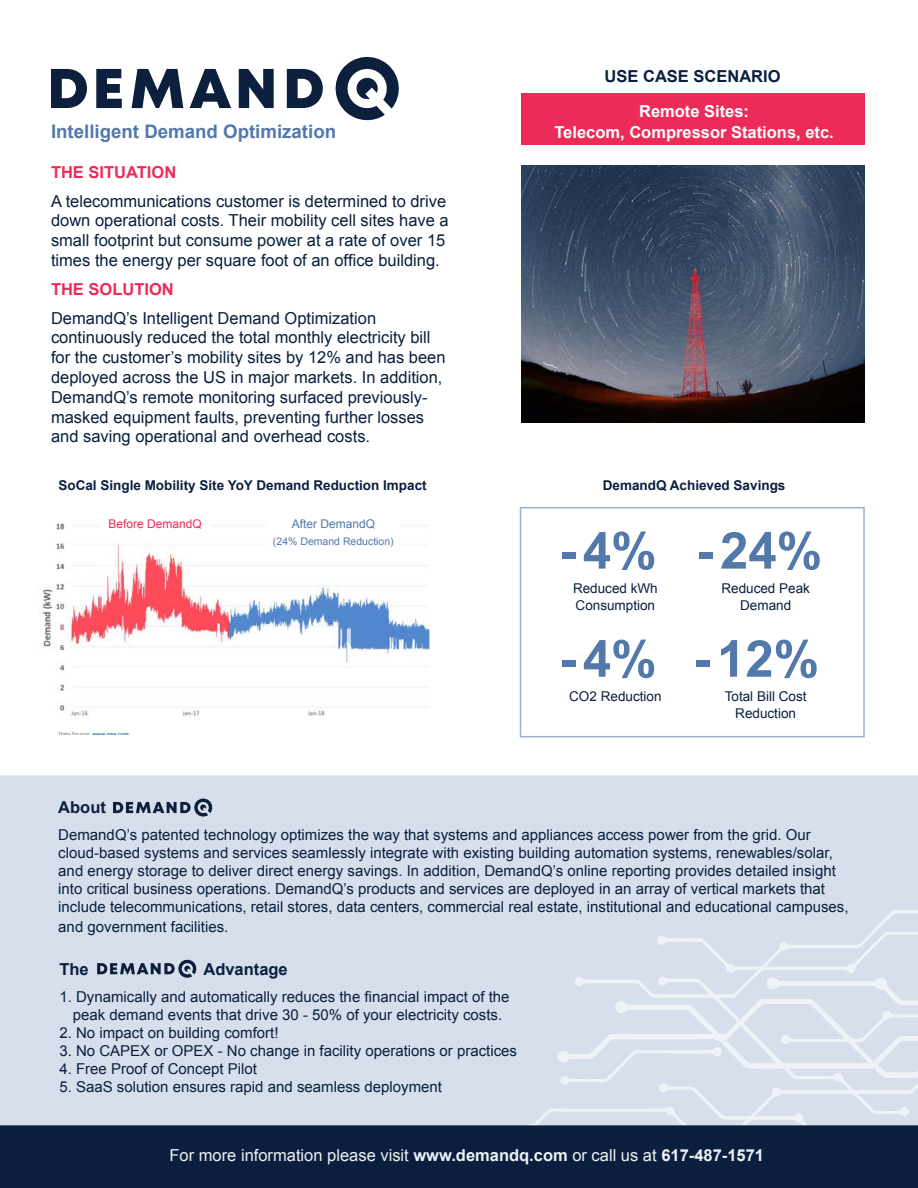
<style>
.page{position:relative;width:918px;height:1188px;background:#fff}
.page>*{position:absolute;margin:0;border:0;box-sizing:border-box;transform-origin:0 0}
.t1{font:700 51px/108.1px "Arial";color:#5378aa}
.t2{font:700 18.6px "Arial";color:#5378aa}
.t3{font:16.5px/19.8px "Arial";color:#0a1f3e}
.t4{font:16.5px "Arial";color:#edf2f5}
.t5{font:700 16.5px/21px "Arial";color:#fff;text-align:center}
.t6{font:700 16.5px "Arial";color:#0a1f3e}
.t7{font:700 16.5px "Arial";color:#ed2b59}
.t8{font:15px/18px "Arial";color:#0a1f3e}
.t9{font:13.5px/16.2px "Arial";color:#0a1f3e;text-align:center}
.t10{font:700 13.5px "Arial";color:#0a1f3e}
.t11{font:12px "Arial";color:#ed2b59}
.t12{font:12px "Arial";color:#5378aa}
.t13{font:10.5px "Arial";color:#5378aa}
.s1{font-weight:700}
</style>
<div class="page">
<svg style="left:520px;top:507px;width:345px;height:230px"></svg>
<div style="left:0;top:1125px;width:918px;height:63px;background:#0a1f3e"></div>
<img style="left:40px;top:523px;width:390px;height:212px">
<div style="left:0;top:775px;width:918px;height:350px;background:#d6dfeb"></div>
<svg style="left:528px;top:910px;width:390px;height:215px;background:#d9e1ec"></svg>
<svg style="left:766px;top:978px;width:152px;height:27px"></svg>
<svg style="left:560px;top:1047px;width:162px;height:38px;background:#d9e1ec"></svg>
<svg style="left:113px;top:799px;width:99px;height:18px;background:#8b97aa"></svg>
<svg style="left:97px;top:960px;width:99px;height:18px;background:#8b97aa"></svg>
<div style="left:521px;top:93px;width:344px;height:52px;background:#ed2b59"></div>
<svg style="left:51px;top:69px;width:36px;height:39px"></svg>
<svg style="left:96px;top:69px;width:26px;height:39px"></svg>
<svg style="left:132px;top:69px;width:51px;height:39px"></svg>
<svg style="left:190px;top:69px;width:41px;height:39px"></svg>
<svg style="left:239px;top:69px;width:35px;height:39px"></svg>
<svg style="left:287px;top:69px;width:36px;height:39px"></svg>
<svg style="left:335px;top:57px;width:64px;height:63px"></svg>
<img style="left:521px;top:166px;width:344px;height:257px">
<div style="left:100px;top:520px;width:111px;height:17px;background:#fff"></div>
<div style="left:267px;top:520px;width:133px;height:30px;background:#fff"></div>
<p class="t2" style="left:51px;top:119px;width:287px">Intelligent Demand Optimization</p>
<p class="t7" style="left:51px;top:161px;width:127px">THE SITUATION</p>
<p class="t3" style="left:51px;top:191px;width:399px">A telecommunications customer is determined to drive down operational costs. Their mobility cell sites have a small footprint but consume power at a rate of over 15 times the energy per square foot of an office building.</p>
<p class="t7" style="left:51px;top:278px;width:124px">THE SOLUTION</p>
<p class="t3" style="left:51px;top:308px;width:396px">DemandQ’s Intelligent Demand Optimization continuously reduced the total monthly electricity bill for the customer’s mobility sites by 12% and has been deployed across the US in major markets. In addition, DemandQ’s remote monitoring surfaced previously&shy;masked equipment faults, preventing further losses and saving operational and overhead costs.</p>
<p class="t6" style="left:605px;top:66px;width:178px">USE CASE SCENARIO</p>
<p class="t5" style="left:554px;top:102px;width:281px">Remote Sites:<br>Telecom, Compressor Stations, etc.</p>
<p class="t10" style="left:58px;top:476px;width:370px">SoCal Single Mobility Site YoY Demand Reduction Impact</p>
<p class="t10" style="left:603px;top:476px;width:184px">DemandQ Achieved Savings</p>
<p class="t11" style="left:108px;top:516px;width:95px">Before DemandQ</p>
<p class="t12" style="left:292px;top:516px;width:85px">After DemandQ</p>
<p class="t13" style="left:273px;top:534px;width:122px">(24% Demand Reduction)</p>
<h1 class="t1" style="left:560px;top:498px;width:99px">-4% -4%</h1>
<p class="t9" style="left:573px;top:581px;width:86px;text-align:left">Reduced kWh<br>Consumption</p>
<h1 class="t1" style="left:694px;top:498px;width:130px">-24% -12%</h1>
<p class="t9" style="left:721px;top:581px;width:90px">Reduced Peak<br>Demand</p>
<p class="t9" style="left:569px;top:689px;width:94px">CO2 Reduction</p>
<p class="t9" style="left:725px;top:689px;width:83px">Total Bill Cost<br>Reduction</p>
<p class="t6" style="left:58px;top:796px;width:49px">About</p>
<p class="t8" style="left:58px;top:826px;width:792px">DemandQ’s patented technology optimizes the way that systems and appliances access power from the grid. Our cloud-based systems and services seamlessly integrate with existing building automation systems, renewables/solar, and energy storage to deliver direct energy savings. In addition, DemandQ’s online reporting provides detailed insight into critical business operations. DemandQ’s products and services are deployed in an array of vertical markets that include telecommunications, retail stores, data centers, commercial real estate, institutional and educational campuses,</p>
<p class="t8" style="left:58px;top:918px;width:172px">and government facilities.</p>
<p class="t6" style="left:59px;top:958px;width:31px">The</p>
<p class="t6" style="left:203px;top:958px;width:86px">Advantage</p>
<p class="t8" style="left:59px;top:988px;width:452px;text-align:center">1. Dynamically and automatically reduces the financial impact of the peak demand events that drive 30 - 50% of your electricity costs.</p>
<p class="t8" style="left:59px;top:1024px;width:221px">2. No impact on building comfort!</p>
<p class="t8" style="left:59px;top:1042px;width:459px">3. No CAPEX or OPEX - No change in facility operations or practices</p>
<p class="t8" style="left:59px;top:1060px;width:199px">4. Free Proof of Concept Pilot</p>
<p class="t8" style="left:59px;top:1078px;width:384px">5. SaaS solution ensures rapid and seamless deployment</p>
<p class="t4" style="left:170px;top:1144px;width:596px">For more information please visit <span class="s1">www.demandq.com</span> or call us at <span class="s1">617-487-1571</span></p>
</div>
